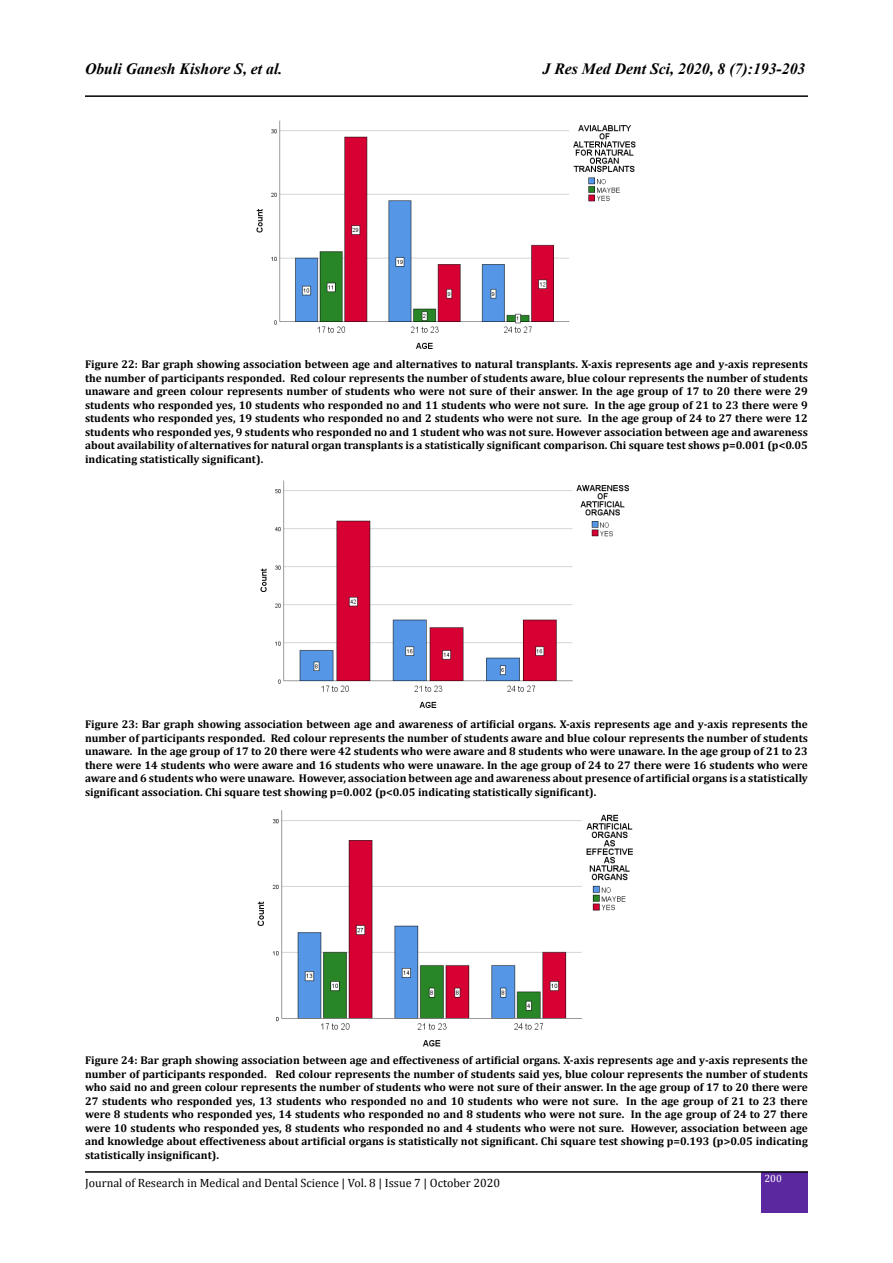
<style>
.page{position:relative;width:893px;height:1263px;background:#fff}
.page>*{position:absolute;margin:0;border:0;box-sizing:border-box;transform-origin:0 0}
.t1{font:italic 700 15.75px "Times New Roman";color:#000}
.t2{font:12px "Cambria";color:#000}
.t3{font:700 11.25px/13.5px "Cambria";color:#000;text-align:justify}
.t4{font:10.5px "Cambria";color:#fff}
</style>
<div class="page">
<hr style="left:85px;top:95px;width:723px;height:2px;background:#000">
<div style="left:762px;top:1172px;width:46px;height:41px;background:#5b289f"></div>
<hr style="left:85px;top:1171px;width:723px;height:2px;background:#000">
<img style="left:256px;top:120px;width:380px;height:229px">
<img style="left:260px;top:480px;width:369px;height:228px">
<img style="left:257px;top:810px;width:376px;height:237px">
<h1 class="t1" style="left:85px;top:58px;width:199px">Obuli Ganesh Kishore S, et al.</h1>
<h1 class="t1" style="left:543px;top:58px;width:264px">J Res Med Dent Sci, 2020, 8 (7):193-203</h1>
<p class="t3" style="left:85px;top:357px;width:724px">Figure 22: Bar graph showing association between age and alternatives to natural transplants. X-axis represents age and y-axis represents the number of participants responded. Red colour represents the number of students aware, blue colour represents the number of students unaware and green colour represents number of students who were not sure of their answer. In the age group of 17 to 20 there were 29 students who responded yes, 10 students who responded no and 11 students who were not sure. In the age group of 21 to 23 there were 9 students who responded yes, 19 students who responded no and 2 students who were not sure. In the age group of 24 to 27 there were 12 students who responded yes, 9 students who responded no and 1 student who was not sure. However association between age and awareness about availability of alternatives for natural organ transplants is a statistically significant comparison. Chi square test shows p=0.001 (p&lt;0.05 indicating statistically significant).</p>
<p class="t3" style="left:85px;top:717px;width:724px">Figure 23: Bar graph showing association between age and awareness of artificial organs. X-axis represents age and y-axis represents the number of participants responded. Red colour represents the number of students aware and blue colour represents the number of students unaware. In the age group of 17 to 20 there were 42 students who were aware and 8 students who were unaware. In the age group of 21 to 23 there were 14 students who were aware and 16 students who were unaware. In the age group of 24 to 27 there were 16 students who were aware and 6 students who were unaware. However, association between age and awareness about presence of artificial organs is a statistically significant association. Chi square test showing p=0.002 (p&lt;0.05 indicating statistically significant).</p>
<p class="t3" style="left:85px;top:1053px;width:724px">Figure 24: Bar graph showing association between age and effectiveness of artificial organs. X-axis represents age and y-axis represents the number of participants responded. Red colour represents the number of students said yes, blue colour represents the number of students who said no and green colour represents the number of students who were not sure of their answer. In the age group of 17 to 20 there were 27 students who responded yes, 13 students who responded no and 10 students who were not sure. In the age group of 21 to 23 there were 8 students who responded yes, 14 students who responded no and 8 students who were not sure. In the age group of 24 to 27 there were 10 students who responded yes, 8 students who responded no and 4 students who were not sure. However, association between age and knowledge about effectiveness about artificial organs is statistically not significant. Chi square test showing p=0.193 (p&gt;0.05 indicating statistically insignificant).</p>
<p class="t2" style="left:85px;top:1176px;width:416px">Journal of Research in Medical and Dental Science | Vol. 8 | Issue 7 | October 2020</p>
<p class="t4" style="left:764px;top:1172px;width:19px">200</p>
</div>
